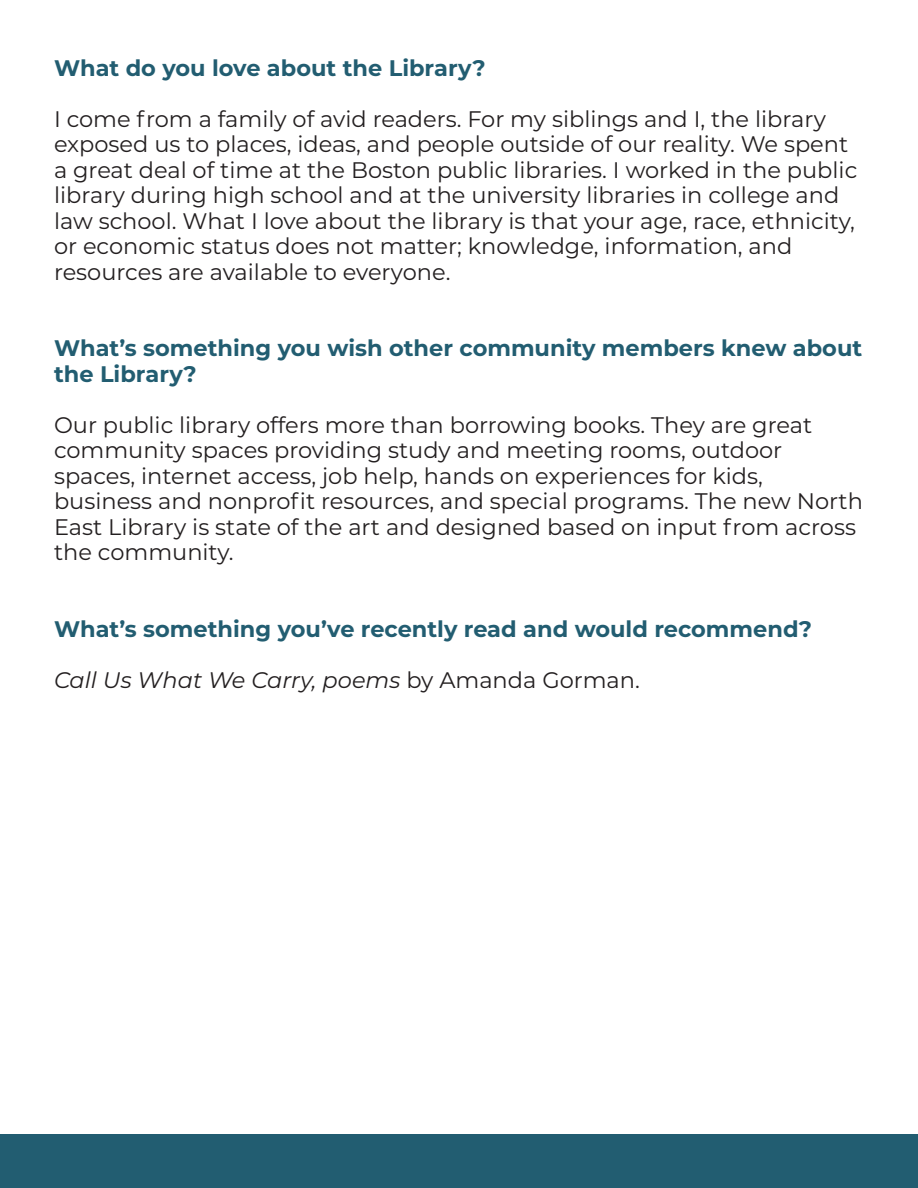
<style>
.page{position:relative;width:918px;height:1188px;background:#fff}
.page>*{position:absolute;margin:0;border:0;box-sizing:border-box;transform-origin:0 0}
.t1{font:22.5px/25.5px "Montserrat";color:#231f20}
.t2{font:700 22.5px/25.5px "Montserrat";color:#225d71}
.t3{font:italic 22.5px "Montserrat";color:#231f20}
.s1{font-style:normal}
</style>
<div class="page">
<div style="left:0;top:1134px;width:918px;height:54px;background:#225d71"></div>
<p class="t2" style="left:54px;top:54px;width:433px">What do you love about the Library?</p>
<p class="t1" style="left:54px;top:105px;width:805px">I come from a family of avid readers. For my siblings and I, the library exposed us to places, ideas, and people outside of our reality. We spent a great deal of time at the Boston public libraries. I worked in the public library during high school and at the university libraries in college and law school. What I love about the library is that your age, race, ethnicity, or economic status does not matter; knowledge, information, and resources are available to everyone.</p>
<p class="t2" style="left:54px;top:334px;width:810px">What’s something you wish other community members knew about the Library?</p>
<p class="t1" style="left:54px;top:411px;width:810px">Our public library offers more than borrowing books. They are great community spaces providing study and meeting rooms, outdoor spaces, internet access, job help, hands on experiences for kids, business and nonprofit resources, and special programs. The new North East Library is state of the art and designed based on input from across the community.</p>
<p class="t2" style="left:54px;top:615px;width:759px">What’s something you’ve recently read and would recommend?</p>
<p class="t3" style="left:54px;top:664px;width:587px">Call Us What We Carry, poems <span class="s1">by Amanda Gorman.</span></p>
</div>
